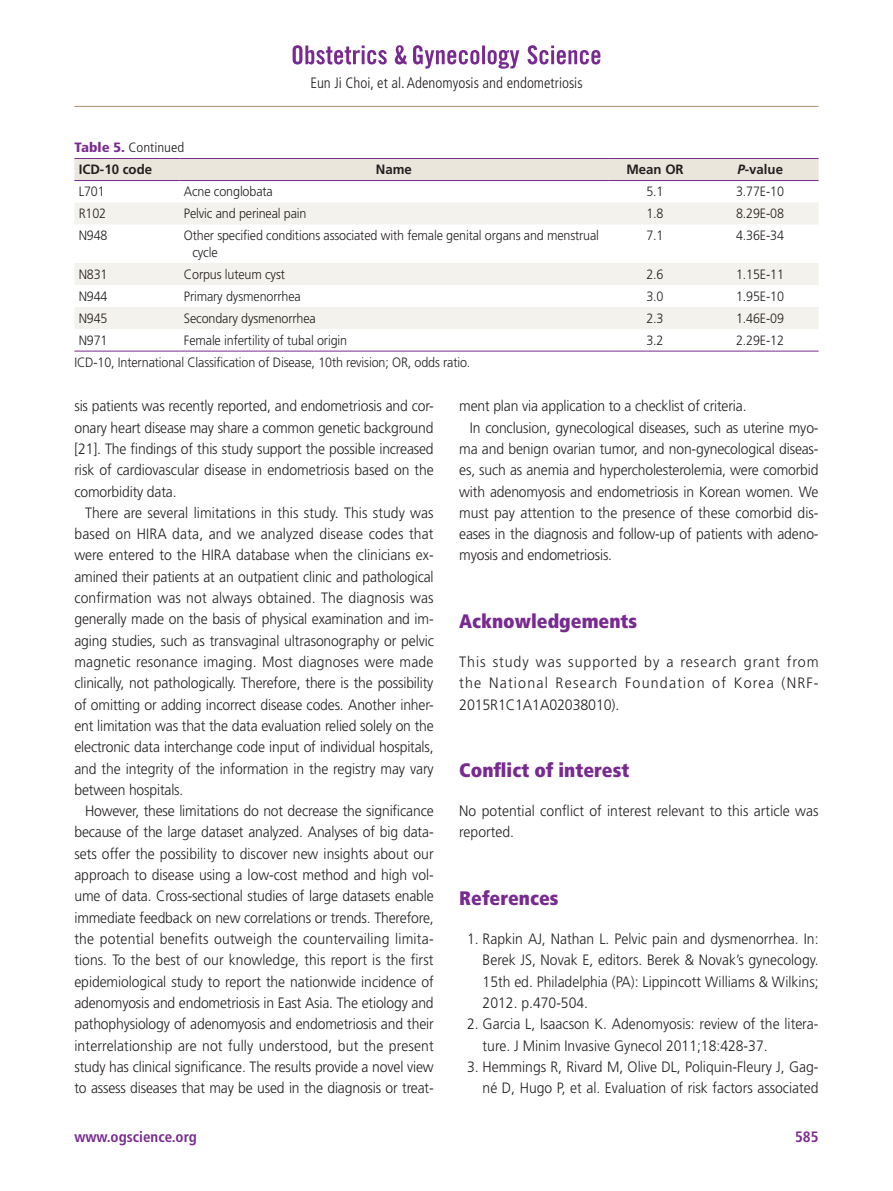
<style>
.page{position:relative;width:893px;height:1191px;background:#fff}
.page>*{position:absolute;margin:0;border:0;box-sizing:border-box;transform-origin:0 0}
.제목1-보라{font:900 condensed 19.5px "Frutiger LT Std";color:#792a91}
.본문_영문{font:300 15px/21.3px "Frutiger LT Std";letter-spacing:-.01em;color:#231f20;text-align:justify;scale:.93 1}
.참고문헌{font:300 15px/21.3px "Frutiger LT Std";color:#231f20;text-align:justify;scale:.93 1}
.제목밑_본문{font:300 15px/21.3px "Frutiger LT Std";letter-spacing:.005em;color:#231f20;text-align:justify;scale:.95 1}
.제목밑_본문-2{font:300 15px/21.3px "Frutiger LT Std";letter-spacing:.005em;color:#231f20;scale:.93 1}
.t1{font:300 condensed 15px "Frutiger LT Std";color:#231f20}
.t2{font:700 condensed 15px "Frutiger LT Std";color:#792a91}
.표내용{font:300 13.5px/16.5px "Frutiger LT Std";letter-spacing:-.01em;color:#231f20;scale:.93 1}
.표_설명{font:300 13.5px "Frutiger LT Std";letter-spacing:-.01em;color:#231f20;scale:.93 1}
.표머리{font:700 13.5px "Frutiger LT Std";color:#231f20}
.표_타이틀{font:300 condensed 13.5px "Frutiger LT Std";color:#231f20;scale:1.1 1}
.s1{font-weight:900;color:#792a91}
.s2{font-style:italic}
</style>
<div class="page">
<hr style="left:74px;top:106px;width:745px;height:1px;background:#ad9676">
<svg style="left:527px;top:45px;width:73px;height:19px"></svg>
<svg style="left:413px;top:45px;width:106px;height:24px"></svg>
<svg style="left:293px;top:45px;width:114px;height:19px"></svg>
<div style="left:74px;top:159px;width:745px;height:21px;background:#ebe6db"></div>
<svg style="left:74px;top:203px;width:745px;height:126px;fill:#f4f2ed"></svg>
<hr style="left:74px;top:180px;width:106px;height:1px;background:#792a91">
<hr style="left:180px;top:180px;width:428px;height:1px;background:#792a91">
<hr style="left:608px;top:180px;width:94px;height:1px;background:#792a91">
<hr style="left:702px;top:180px;width:117px;height:1px;background:#792a91">
<hr style="left:74px;top:158px;width:106px;height:1px;background:#792a91">
<hr style="left:180px;top:158px;width:428px;height:1px;background:#792a91">
<hr style="left:608px;top:158px;width:94px;height:1px;background:#792a91">
<hr style="left:702px;top:158px;width:117px;height:1px;background:#792a91">
<hr style="left:74px;top:351px;width:106px;height:1px;background:#792a91">
<hr style="left:180px;top:351px;width:428px;height:1px;background:#792a91">
<hr style="left:608px;top:351px;width:94px;height:1px;background:#792a91">
<hr style="left:702px;top:351px;width:117px;height:1px;background:#792a91">
<p class="t1" style="left:310px;top:74px;width:274px">Eun Ji Choi, et al. Adenomyosis and endometriosis</p>
<p class="표_타이틀" style="left:74px;top:139px;width:101px"><span class="s1">Table 5.</span> Continued</p>
<p class="표머리" style="left:79px;top:161px;width:75px">ICD-10 code</p>
<p class="표머리" style="left:376px;top:161px;width:38px">Name</p>
<p class="표머리" style="left:626px;top:161px;width:59px">Mean OR</p>
<p class="표머리" style="left:737px;top:161px;width:47px"><span class="s2">P</span>-value</p>
<p class="표내용" style="left:79px;top:183px;width:30px">L701</p>
<p class="표내용" style="left:184px;top:183px;width:97px">Acne conglobata</p>
<p class="표내용" style="left:646px;top:183px;width:20px">5.1</p>
<p class="표내용" style="left:736px;top:183px;width:53px">3.77E-10</p>
<p class="표내용" style="left:79px;top:205px;width:31px">R102</p>
<p class="표내용" style="left:184px;top:205px;width:133px">Pelvic and perineal pain</p>
<p class="표내용" style="left:646px;top:205px;width:20px">1.8</p>
<p class="표내용" style="left:736px;top:205px;width:53px">8.29E-08</p>
<p class="표내용" style="left:79px;top:227px;width:33px">N948</p>
<p class="표내용" style="left:192px;top:227px;width:439px;text-indent:-9px">Other specified conditions associated with female genital organs and menstrual cycle</p>
<p class="표내용" style="left:646px;top:227px;width:20px">7.1</p>
<p class="표내용" style="left:736px;top:227px;width:53px">4.36E-34</p>
<p class="표내용" style="left:79px;top:266px;width:33px">N831</p>
<p class="표내용" style="left:184px;top:266px;width:110px">Corpus luteum cyst</p>
<p class="표내용" style="left:646px;top:266px;width:20px">2.6</p>
<p class="표내용" style="left:736px;top:266px;width:53px">1.15E-11</p>
<p class="표내용" style="left:79px;top:288px;width:33px">N944</p>
<p class="표내용" style="left:184px;top:288px;width:127px">Primary dysmenorrhea</p>
<p class="표내용" style="left:646px;top:288px;width:20px">3.0</p>
<p class="표내용" style="left:736px;top:288px;width:53px">1.95E-10</p>
<p class="표내용" style="left:79px;top:310px;width:33px">N945</p>
<p class="표내용" style="left:184px;top:310px;width:143px">Secondary dysmenorrhea</p>
<p class="표내용" style="left:646px;top:310px;width:20px">2.3</p>
<p class="표내용" style="left:736px;top:310px;width:53px">1.46E-09</p>
<p class="표내용" style="left:79px;top:332px;width:33px">N971</p>
<p class="표내용" style="left:184px;top:332px;width:177px">Female infertility of tubal origin</p>
<p class="표내용" style="left:646px;top:332px;width:20px">3.2</p>
<p class="표내용" style="left:736px;top:332px;width:53px">2.29E-12</p>
<p class="표_설명" style="left:74px;top:354px;width:427px">ICD-10, International Classification of Disease, 10th revision; OR, odds ratio.</p>
<p class="본문_영문" style="left:74px;top:396px;width:388px">sis patients was recently reported, and endometriosis and cor&shy;onary heart disease may share a common genetic background [21]. The findings of this study support the possible increased risk of cardiovascular disease in endometriosis based on the comorbidity data.</p>
<p class="본문_영문" style="left:74px;top:502px;width:388px;text-indent:11px">There are several limitations in this study. This study was based on HIRA data, and we analyzed disease codes that were entered to the HIRA database when the clinicians ex&shy;amined their patients at an outpatient clinic and pathological confirmation was not always obtained. The diagnosis was generally made on the basis of physical examination and im&shy;aging studies, such as transvaginal ultrasonography or pelvic magnetic resonance imaging. Most diagnoses were made clinically, not pathologically. Therefore, there is the possibility of omitting or adding incorrect disease codes. Another inher&shy;ent limitation was that the data evaluation relied solely on the electronic data interchange code input of individual hospitals, and the integrity of the information in the registry may vary between hospitals.</p>
<p class="본문_영문" style="left:74px;top:800px;width:388px;text-indent:11px">However, these limitations do not decrease the significance because of the large dataset analyzed. Analyses of big data&shy;sets offer the possibility to discover new insights about our approach to disease using a low-cost method and high vol&shy;ume of data. Cross-sectional studies of large datasets enable immediate feedback on new correlations or trends. Therefore, the potential benefits outweigh the countervailing limita&shy;tions. To the best of our knowledge, this report is the first epidemiological study to report the nationwide incidence of adenomyosis and endometriosis in East Asia. The etiology and pathophysiology of adenomyosis and endometriosis and their interrelationship are not fully understood, but the present study has clinical significance. The results provide a novel view to assess diseases that may be used in the diagnosis or treat-</p>
<p class="본문_영문" style="left:459px;top:396px;width:310px">ment plan via application to a checklist of criteria.</p>
<p class="본문_영문" style="left:459px;top:417px;width:388px;text-indent:11px">In conclusion, gynecological diseases, such as uterine myo&shy;ma and benign ovarian tumor, and non-gynecological diseas&shy;es, such as anemia and hypercholesterolemia, were comorbid with adenomyosis and endometriosis in Korean women. We must pay attention to the presence of these comorbid dis&shy;eases in the diagnosis and follow-up of patients with adeno&shy;myosis and endometriosis.</p>
<p class="제목1-보라" style="left:459px;top:609px;width:179px">Acknowledgements</p>
<p class="제목밑_본문" style="left:459px;top:651px;width:380px">This study was supported by a research grant from the National Research Foundation of Korea (NRF-2015R1C1A1A02038010).</p>
<p class="제목1-보라" style="left:459px;top:758px;width:172px">Conflict of interest</p>
<p class="제목밑_본문-2" style="left:459px;top:800px;width:388px">No potential conflict of interest relevant to this article was reported.</p>
<p class="제목1-보라" style="left:459px;top:886px;width:101px">References</p>
<p class="참고문헌" style="left:483px;top:928px;width:363px;text-indent:-16px">1. Rapkin AJ, Nathan L. Pelvic pain and dysmenorrhea. In:<br>Berek JS, Novak E, editors. Berek &amp; Novak’s gynecology.<br>15th ed. Philadelphia (PA): Lippincott Williams &amp; Wilkins; 2012. p.470-504.</p>
<p class="참고문헌" style="left:483px;top:1013px;width:363px;text-indent:-16px">2. Garcia L, Isaacson K. Adenomyosis: review of the litera&shy;ture. J Minim Invasive Gynecol 2011;18:428-37.</p>
<p class="참고문헌" style="left:467px;top:1056px;width:380px;text-align:right">3. Hemmings R, Rivard M, Olive DL, Poliquin-Fleury J, Gag&shy;né D, Hugo P, et al. Evaluation of risk factors associated</p>
<p class="t2" style="left:74px;top:1128px;width:124px">www.ogscience.org</p>
<p class="t2" style="left:795px;top:1128px;width:25px">585</p>
</div>
